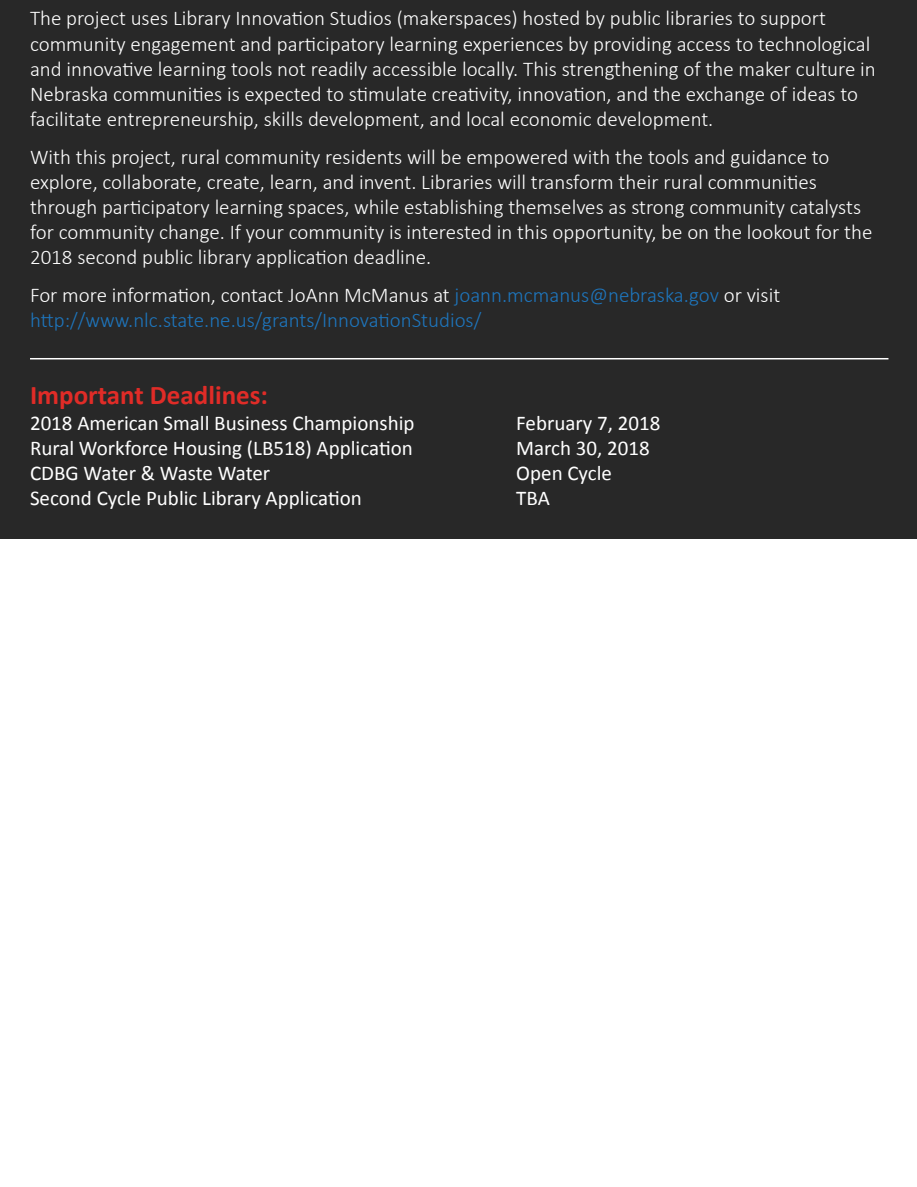
<style>
.page{position:relative;width:917px;height:1187px;background:#fff}
.page>*{position:absolute;margin:0;border:0;box-sizing:border-box;transform-origin:0 0}
.t1{font:700 27px "Calibri";color:#e02c27}
.t2{font:300 21px/25.2px "Calibri";color:#fff}
.t3{font:21px "Calibri";color:#fff}
.t4{font:300 21px/25.2px "Calibri";color:#1e75bc}
.s1{color:#fff}
</style>
<div class="page">
<div style="left:0;top:0;width:916px;height:538px;background:#282828"></div>
<hr style="left:30px;top:358px;width:858px;height:1px;background:#fff">
<p class="t2" style="left:30px;top:6px;width:847px">The project uses Library Innovation Studios (makerspaces) hosted by public libraries to support community engagement and participatory learning experiences by providing access to technological and innovative learning tools not readily accessible locally. This strengthening of the maker culture in Nebraska communities is expected to stimulate creativity, innovation, and the exchange of ideas to facilitate entrepreneurship, skills development, and local economic development.</p>
<p class="t2" style="left:30px;top:144px;width:843px">With this project, rural community residents will be empowered with the tools and guidance to explore, collaborate, create, learn, and invent. Libraries will transform their rural communities through participatory learning spaces, while establishing themselves as strong community catalysts for community change. If your community is interested in this opportunity, be on the lookout for the 2018 second public library application deadline.</p>
<p class="t4" style="left:30px;top:282px;width:751px"><span class="s1">For more information, contact JoAnn McManus at</span> joann.mcmanus@nebraska.gov <span class="s1">or visit </span>http://www.nlc.state.ne.us/grants/InnovationStudios/</p>
<p class="t1" style="left:30px;top:378px;width:239px">Important Deadlines:</p>
<p class="t3" style="left:30px;top:409px;width:386px">2018 American Small Business Championship</p>
<p class="t3" style="left:516px;top:409px;width:146px">February 7, 2018</p>
<p class="t3" style="left:30px;top:434px;width:384px">Rural Workforce Housing (LB518) Application</p>
<p class="t3" style="left:516px;top:434px;width:135px">March 30, 2018</p>
<p class="t3" style="left:30px;top:459px;width:242px">CDBG Water &amp; Waste Water</p>
<p class="t3" style="left:516px;top:459px;width:97px">Open Cycle</p>
<p class="t3" style="left:30px;top:485px;width:333px">Second Cycle Public Library Application</p>
<p class="t3" style="left:516px;top:485px;width:35px">TBA</p>
</div>
